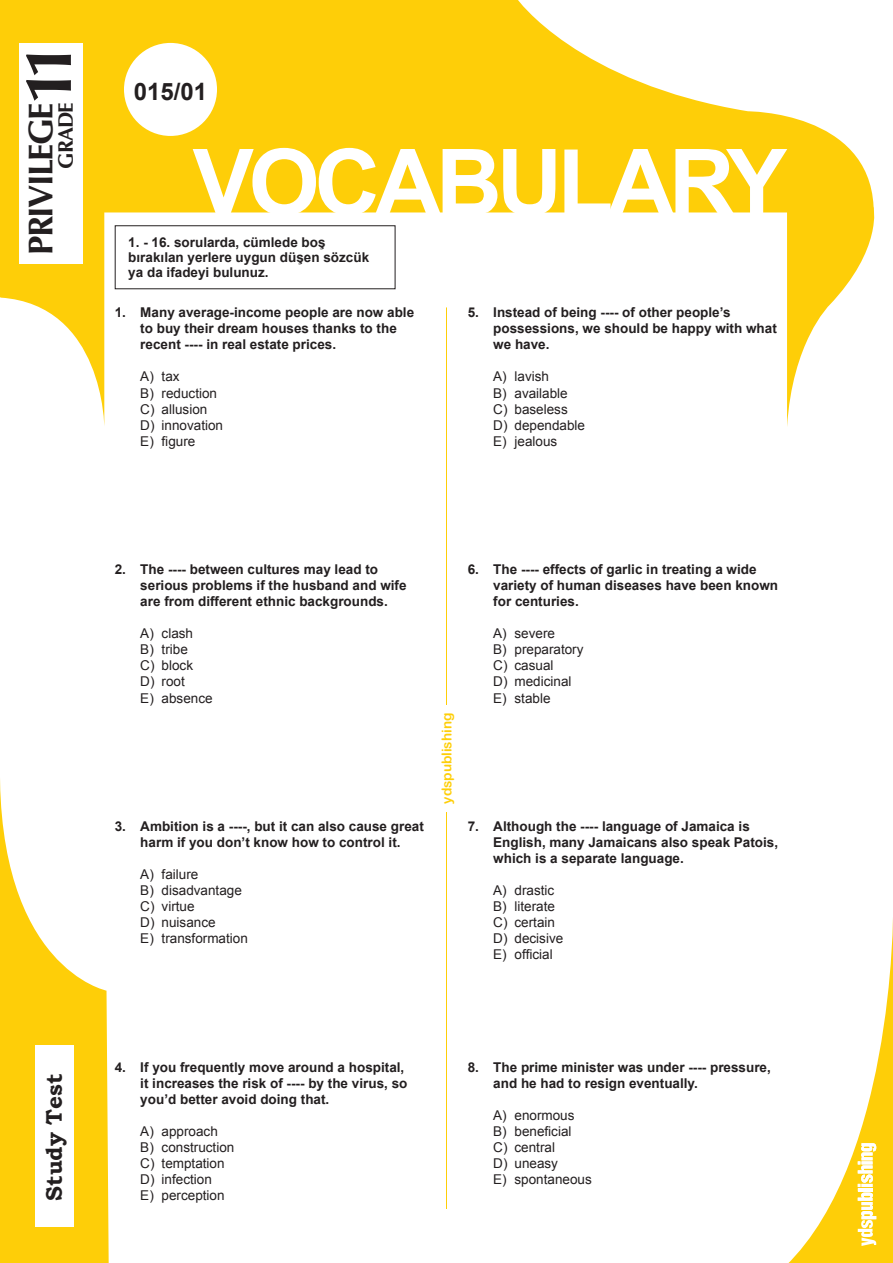
<style>
.page{position:relative;width:893px;height:1263px;background:#fff}
.page>*{position:absolute;margin:0;border:0;box-sizing:border-box;transform-origin:0 0}
.t1{font:700 91.5px "Arial";letter-spacing:-.06em;color:#fff}
.t2{font:700 66px "Optima";color:#231f20}
.t3{font:700 34.5px "Optima";letter-spacing:-.045em;color:#231f20}
.test_no{font:700 24px "Arial";color:#231f20}
.t4{font:700 22.5px "Bookman Old Style";color:#231f20}
.t5{font:700 21px "Optima";letter-spacing:-.045em;color:#231f20}
.soru{font:700 13.5px/16px "Arial";color:#231f20}
.secenek{font:13.5px "Arial";color:#231f20}
.t6{font:13.5px "Arial Rounded MT Bold";color:#fece08}
</style>
<div class="page">
<svg style="left:0;top:779px;width:109px;height:484px;fill:#fece08"></svg>
<svg style="left:0;top:0;width:875px;height:426px"></svg>
<div style="left:20px;top:43px;width:63px;height:220px;background:#fff"></div>
<div style="left:35px;top:1046px;width:39px;height:181px;background:#fff"></div>
<div style="left:124px;top:43px;width:93px;height:93px;background:#fff;border-radius:50%"></div>
<svg style="left:788px;top:918px;width:105px;height:345px"></svg>
<hr style="left:446px;top:307px;width:1px;height:902px;background:#fece08">
<div style="left:438px;top:705px;width:17px;height:106px;background:#fff"></div>
<h2 class="t2" style="left:10px;top:104px;width:64px;rotate:-90deg">11</h2>
<h3 class="t3" style="left:21px;top:255px;width:154px;rotate:-90deg">PRIVILEGE</h3>
<h3 class="t5" style="left:54px;top:169px;width:68px;rotate:-90deg">GRADE</h3>
<p class="test_no" style="left:134px;top:75px;width:75px">015/01</p>
<h1 class="t1" style="left:193px;top:119px;width:596px">VOCABULARY</h1>
<p class="soru" style="left:128px;top:235px;width:242px;line-height:15px">1. - 16. sorularda, cümlede boş bırakılan yerlere uygun düşen sözcük ya da ifadeyi bulunuz.</p>
<p class="soru" style="left:140px;top:305px;width:275px;text-indent:-26px">1. Many average-income people are now able to buy their dream houses thanks to the recent ---- in real estate prices.</p>
<p class="secenek" style="left:140px;top:368px;width:41px">A) tax</p>
<p class="secenek" style="left:140px;top:384px;width:78px">B) reduction</p>
<p class="secenek" style="left:140px;top:400px;width:69px">C) allusion</p>
<p class="secenek" style="left:140px;top:416px;width:84px">D) innovation</p>
<p class="secenek" style="left:140px;top:432px;width:57px">E) figure</p>
<p class="soru" style="left:493px;top:305px;width:285px;text-indent:-26px">5. Instead of being ---- of other people’s possessions, we should be happy with what we have.</p>
<p class="secenek" style="left:493px;top:368px;width:57px">A) lavish</p>
<p class="secenek" style="left:493px;top:384px;width:76px">B) available</p>
<p class="secenek" style="left:493px;top:400px;width:76px">C) baseless</p>
<p class="secenek" style="left:493px;top:416px;width:93px">D) dependable</p>
<p class="secenek" style="left:493px;top:432px;width:66px">E) jealous</p>
<h3 class="t4" style="left:38px;top:1200px;width:128px;rotate:-90deg">Study Test</h3>
<p class="soru" style="left:140px;top:562px;width:268px;text-indent:-26px">2. The ---- between cultures may lead to serious problems if the husband and wife are from different ethnic backgrounds.</p>
<p class="secenek" style="left:140px;top:625px;width:54px">A) clash</p>
<p class="secenek" style="left:140px;top:641px;width:49px">B) tribe</p>
<p class="secenek" style="left:140px;top:657px;width:54px">C) block</p>
<p class="secenek" style="left:140px;top:673px;width:46px">D) root</p>
<p class="secenek" style="left:140px;top:689px;width:74px">E) absence</p>
<p class="soru" style="left:115px;top:819px;width:311px;text-align:center">3. Ambition is a ----, but it can also cause great harm if you don’t know how to control it.</p>
<p class="secenek" style="left:140px;top:865px;width:60px">A) failure</p>
<p class="secenek" style="left:140px;top:881px;width:103px">B) disadvantage</p>
<p class="secenek" style="left:140px;top:898px;width:56px">C) virtue</p>
<p class="secenek" style="left:140px;top:914px;width:77px">D) nuisance</p>
<p class="secenek" style="left:140px;top:930px;width:109px">E) transformation</p>
<p class="t6" style="left:439px;top:804px;width:92px;rotate:-90deg">ydspublishing</p>
<p class="soru" style="left:493px;top:562px;width:286px;text-indent:-26px">6. The ---- effects of garlic in treating a wide variety of human diseases have been known for centuries.</p>
<p class="secenek" style="left:493px;top:625px;width:63px">A) severe</p>
<p class="secenek" style="left:493px;top:641px;width:92px">B) preparatory</p>
<p class="secenek" style="left:493px;top:657px;width:62px">C) casual</p>
<p class="secenek" style="left:493px;top:673px;width:80px">D) medicinal</p>
<p class="secenek" style="left:493px;top:689px;width:59px">E) stable</p>
<p class="soru" style="left:493px;top:819px;width:286px;text-indent:-26px">7. Although the ---- language of Jamaica is<br>English, many Jamaicans also speak Patois, which is a separate language.</p>
<p class="secenek" style="left:493px;top:881px;width:63px">A) drastic</p>
<p class="secenek" style="left:493px;top:898px;width:63px">B) literate</p>
<p class="secenek" style="left:493px;top:914px;width:63px">C) certain</p>
<p class="secenek" style="left:493px;top:930px;width:72px">D) decisive</p>
<p class="secenek" style="left:493px;top:946px;width:61px">E) official</p>
<p class="soru" style="left:140px;top:1059px;width:269px;text-indent:-26px">4. If you frequently move around a hospital, it increases the risk of ---- by the virus, so you’d better avoid doing that.</p>
<p class="secenek" style="left:140px;top:1122px;width:79px">A) approach</p>
<p class="secenek" style="left:140px;top:1138px;width:96px">B) construction</p>
<p class="secenek" style="left:140px;top:1154px;width:86px">C) temptation</p>
<p class="secenek" style="left:140px;top:1170px;width:73px">D) infection</p>
<p class="secenek" style="left:140px;top:1186px;width:86px">E) perception</p>
<p class="soru" style="left:493px;top:1059px;width:279px;text-indent:-26px">8. The prime minister was under ---- pressure, and he had to resign eventually.</p>
<p class="secenek" style="left:493px;top:1106px;width:83px">A) enormous</p>
<p class="secenek" style="left:493px;top:1122px;width:80px">B) beneficial</p>
<p class="secenek" style="left:493px;top:1138px;width:63px">C) central</p>
<p class="secenek" style="left:493px;top:1154px;width:66px">D) uneasy</p>
<p class="secenek" style="left:493px;top:1170px;width:100px">E) spontaneous</p>
</div>
